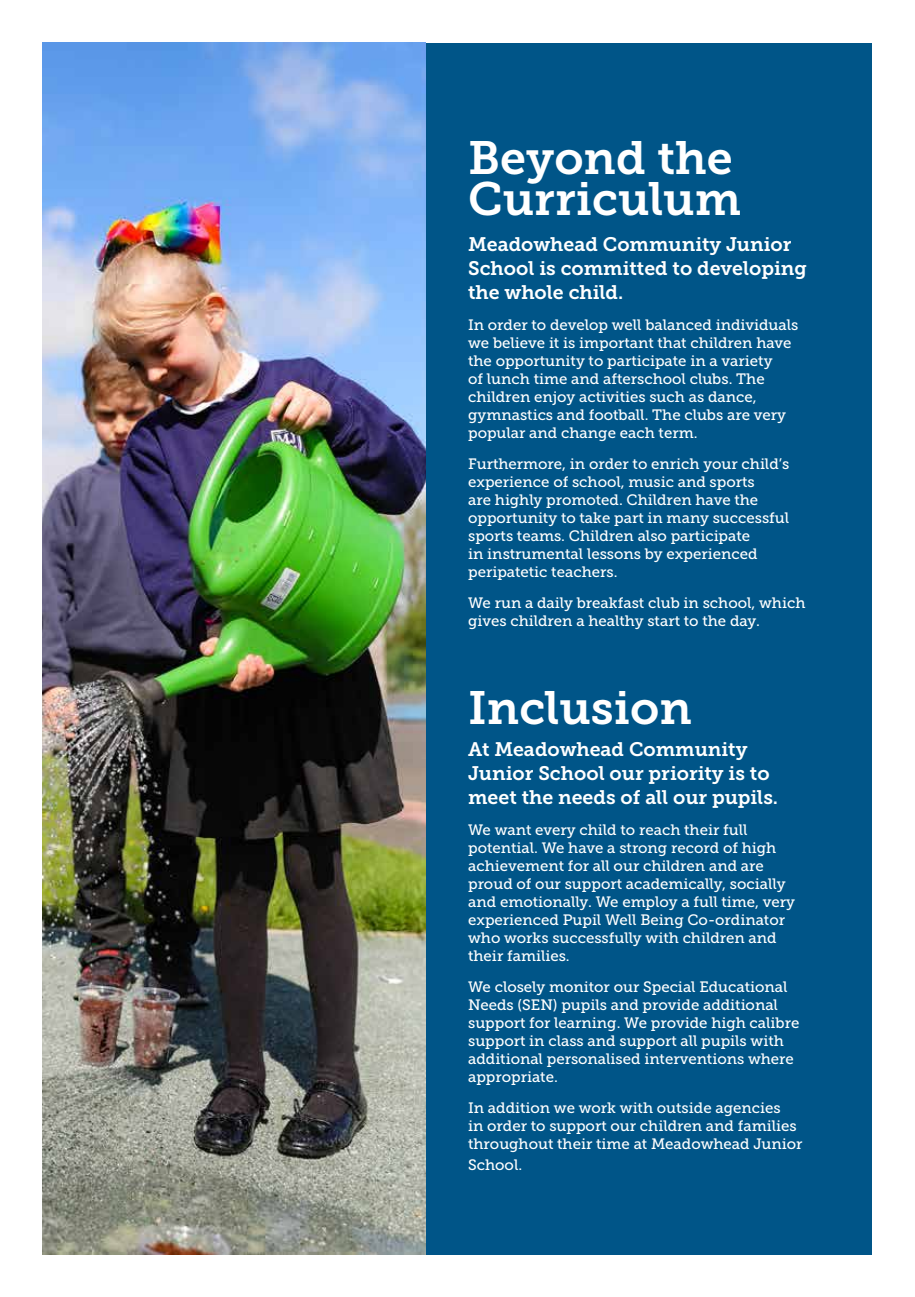
<style>
.page{position:relative;width:915px;height:1297px;background:#fff}
.page>*{position:absolute;margin:0;border:0;box-sizing:border-box;transform-origin:0 0}
.t1{font:46.5px/40.5px "Museo Slab 700";color:#fff}
.t2{font:19.5px/24px "Museo Slab 700";color:#fff}
.t3{font:15px/18px "Museo Slab 500";color:#fff}
</style>
<div class="page">
<div style="left:43px;top:43px;width:829px;height:1211px;background:#058"></div>
<img style="left:43px;top:43px;width:382px;height:1211px">
<h1 class="t1" style="left:468px;top:138px;width:274px">Beyond the<br>Curriculum</h1>
<h2 class="t2" style="left:468px;top:233px;width:340px">Meadowhead Community Junior<br>School is committed to developing the whole child.</h2>
<p class="t3" style="left:468px;top:316px;width:332px">In order to develop well balanced individuals we believe it is important that children have the opportunity to participate in a variety<br>of lunch time and afterschool clubs. The children enjoy activities such as dance, gymnastics and football. The clubs are very popular and change each term.</p>
<p class="t3" style="left:468px;top:455px;width:322px">Furthermore, in order to enrich your child’s experience of school, music and sports<br>are highly promoted. Children have the opportunity to take part in many successful sports teams. Children also participate<br>in instrumental lessons by experienced peripatetic teachers.</p>
<p class="t3" style="left:468px;top:594px;width:339px">We run a daily breakfast club in school, which gives children a healthy start to the day.</p>
<h1 class="t1" style="left:468px;top:688px;width:225px">Inclusion</h1>
<h2 class="t2" style="left:468px;top:738px;width:311px">At Meadowhead Community<br>Junior School our priority is to meet the needs of all our pupils.</h2>
<p class="t3" style="left:468px;top:821px;width:328px">We want every child to reach their full potential. We have a strong record of high achievement for all our children and are proud of our support academically, socially and emotionally. We employ a full time, very experienced Pupil Well Being Co-ordinator who works successfully with children and their families.</p>
<p class="t3" style="left:468px;top:978px;width:332px">We closely monitor our Special Educational Needs (SEN) pupils and provide additional support for learning. We provide high calibre support in class and support all pupils with additional personalised interventions where appropriate.</p>
<p class="t3" style="left:468px;top:1098px;width:336px">In addition we work with outside agencies<br>in order to support our children and families throughout their time at Meadowhead Junior</p>
<p class="t3" style="left:468px;top:1155px;width:56px">School.</p>
</div>
